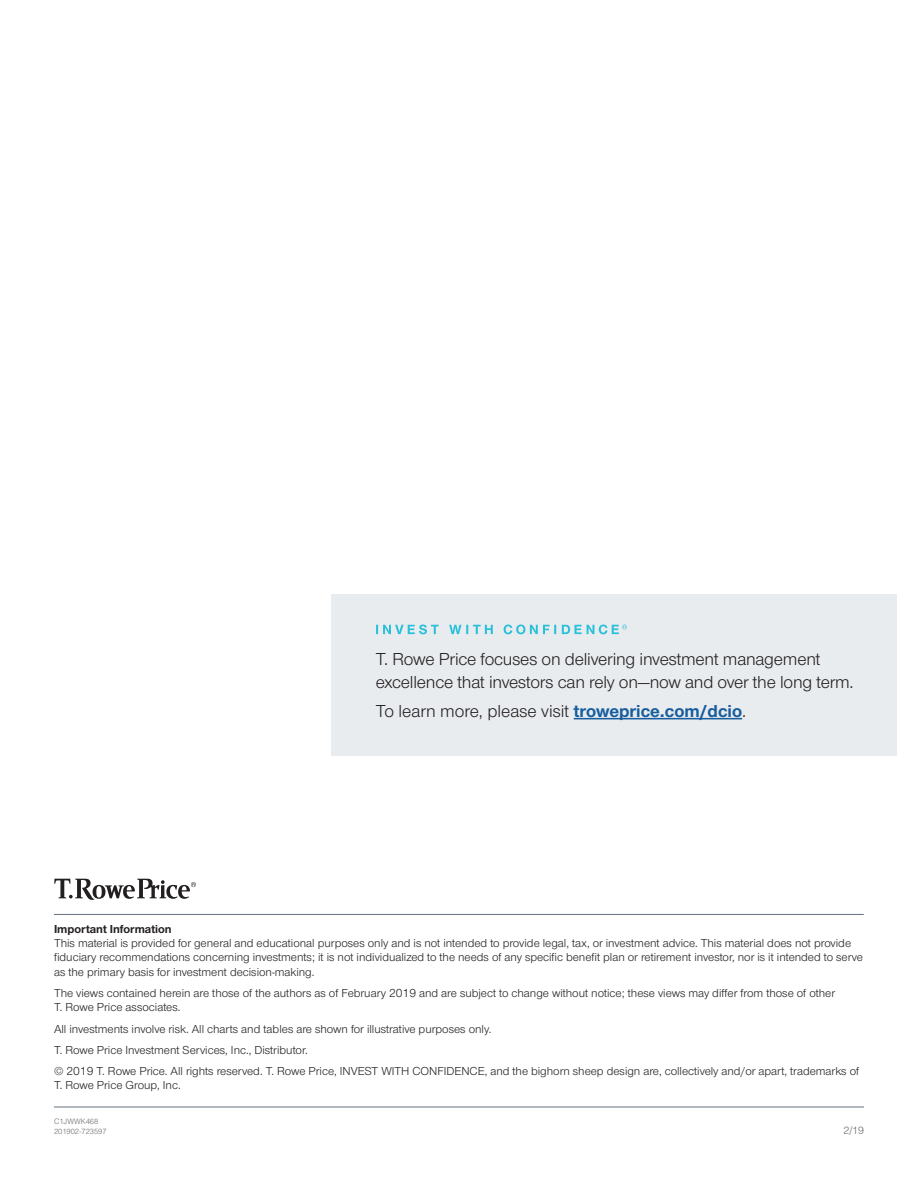
<style>
.page{position:relative;width:918px;height:1188px;background:#fff}
.page>*{position:absolute;margin:0;border:0;box-sizing:border-box;transform-origin:0 0}
.t1{font:18px/22.5px "Nimbus Sans Novus";letter-spacing:-.01em;color:#231f20}
.t2{font:12px/14.4px "Nimbus Sans Novus";color:#231f20}
.t3{font:700 12px "Nimbus Sans Novus";color:#231f20}
.t4{font:300 10.5px "Helvetica LT Std";color:#6c6d70}
.t5{font:300 7.5px/10.5px "Helvetica LT Std";color:#6c6d70}
.s1{font-weight:700;color:#175d9e}
</style>
<div class="page">
<div style="left:331px;top:594px;width:565px;height:162px;background:#e9ecef"></div>
<hr style="left:574px;top:718px;width:168px;height:1px;background:#175d9e">
<svg style="left:376px;top:625px;width:251px;height:9px"></svg>
<hr style="left:54px;top:1107px;width:810px;height:1px;background:#65717f">
<hr style="left:54px;top:914px;width:810px;height:1px;background:#65717f">
<svg style="left:54px;top:879px;width:142px;height:21px"></svg>
<h1 class="t1" style="left:376px;top:647px;width:479px">T. Rowe Price focuses on delivering investment management excellence that investors can rely on—now and over the long term.</h1>
<h1 class="t1" style="left:376px;top:699px;width:372px">To learn more, please visit <span class="s1">troweprice.com/dcio</span>.</h1>
<p class="t3" style="left:54px;top:921px;width:119px">Important Information</p>
<p class="t2" style="left:54px;top:935px;width:811px">This material is provided for general and educational purposes only and is not intended to provide legal, tax, or investment advice. This material does not provide fiduciary recommendations concerning investments; it is not individualized to the needs of any specific benefit plan or retirement investor, nor is it intended to serve as the primary basis for investment decision-making.</p>
<p class="t2" style="left:54px;top:985px;width:783px">The views contained herein are those of the authors as of February 2019 and are subject to change without notice; these views may differ from those of other<br>T. Rowe Price associates.</p>
<p class="t2" style="left:54px;top:1018px;width:807px;line-height:21.1px">All investments involve risk. All charts and tables are shown for illustrative purposes only.<br>T. Rowe Price Investment Services, Inc., Distributor.<br>© 2019 T. Rowe Price. All rights reserved. T. Rowe Price, INVEST WITH CONFIDENCE, and the bighorn sheep design are, collectively and/or apart, trademarks of</p>
<p class="t2" style="left:54px;top:1078px;width:128px">T. Rowe Price Group, Inc.</p>
<p class="t5" style="left:54px;top:1116px;width:54px">C1JWWK468<br>201902-723597</p>
<p class="t4" style="left:844px;top:1124px;width:22px">2/19</p>
</div>
